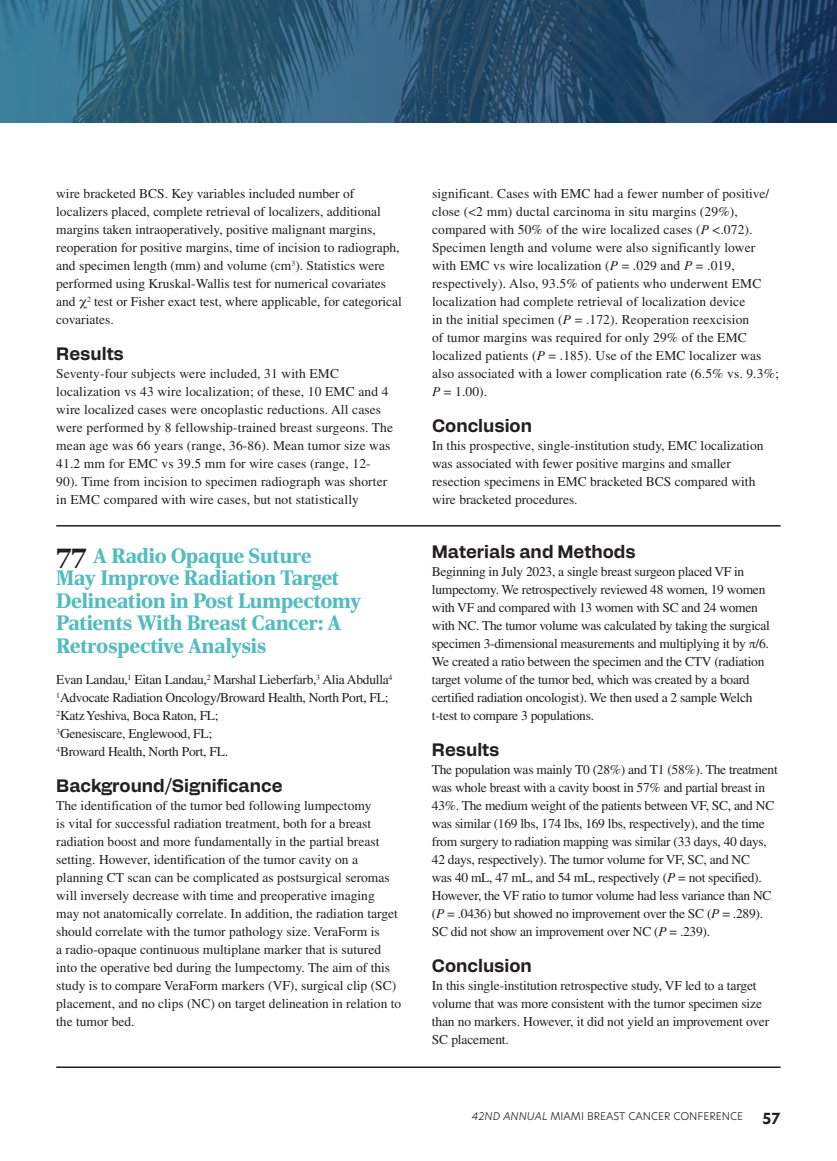
<style>
.page{position:relative;width:837px;height:1161px;background:#fff}
.page>*{position:absolute;margin:0;border:0;box-sizing:border-box;transform-origin:0 0}
.t1{font:900 21px/22.5px "Rocky";color:#52bcbe}
.Subhead{font:700 18px "Alfabet";color:#231f20}
.t2{font:700 15px "New Hero";color:#231f20}
.Text_No_Indent{font:13.5px/18px "Times LT Std";color:#231f20}
.Text_No_Indent-2{font:13.5px/18px "Times LT Std";letter-spacing:-.02em;color:#231f20}
.Author{font:13.5px "Times LT Std";letter-spacing:-.02em;color:#231f20}
.t3{font:300 10.5px "New Hero";color:#231f20}
.s1{font-family:"Times LT Std Phonetic"}
.s2{font-family:"Georgia";font-weight:700;font-size:27px;color:#231f20}
.s3{font-style:italic}
</style>
<div class="page">
<svg style="left:0;top:0;width:837px;height:123px;background:#2b5775"></svg>
<hr style="left:56px;top:525px;width:725px;height:2px;background:#231f20">
<hr style="left:56px;top:1066px;width:725px;height:2px;background:#231f20">
<p class="Text_No_Indent" style="left:56px;top:184px;width:347px">wire bracketed BCS. Key variables included number of localizers placed, complete retrieval of localizers, additional margins taken intraoperatively, positive malignant margins, reoperation for positive margins, time of incision to radiograph, and specimen length (mm) and volume (cm<sup>3</sup>). Statistics were performed using Kruskal-Wallis test for numerical covariates and <span class="s1">χ</span><sup>2</sup> test or Fisher exact test, where applicable, for categorical covariates.</p>
<p class="Subhead" style="left:56px;top:340px;width:69px">Results</p>
<p class="Text_No_Indent" style="left:56px;top:364px;width:338px">Seventy-four subjects were included, 31 with EMC localization vs 43 wire localization; of these, 10 EMC and 4 wire localized cases were oncoplastic reductions. All cases were performed by 8 fellowship-trained breast surgeons. The mean age was 66 years (range, 36-86). Mean tumor size was 41.2 mm for EMC vs 39.5 mm for wire cases (range, 12- 90). Time from incision to specimen radiograph was shorter in EMC compared with wire cases, but not statistically</p>
<p class="t1" style="left:56px;top:544px;width:306px"><span class="s2">77</span> A Radio Opaque Suture<br>May Improve Radiation Target<br>Delineation in Post Lumpectomy<br>Patients With Breast Cancer: A<br>Retrospective Analysis</p>
<p class="Author" style="left:56px;top:672px;width:338px">Evan Landau,<sup>1</sup> Eitan Landau,<sup>2</sup> Marshal Lieberfarb,<sup>3</sup> Alia Abdulla<sup>4</sup></p>
<p class="Author" style="left:56px;top:690px;width:334px"><sup>1</sup>Advocate Radiation Oncology/Broward Health, North Port, FL;</p>
<p class="Author" style="left:56px;top:708px;width:164px"><sup>2</sup>Katz Yeshiva, Boca Raton, FL;</p>
<p class="Author" style="left:56px;top:726px;width:158px"><sup>3</sup>Genesiscare, Englewood, FL;</p>
<p class="Author" style="left:56px;top:744px;width:173px"><sup>4</sup>Broward Health, North Port, FL.</p>
<p class="Subhead" style="left:56px;top:772px;width:228px">Background/Significance</p>
<p class="Text_No_Indent" style="left:56px;top:796px;width:347px">The identification of the tumor bed following lumpectomy<br>is vital for successful radiation treatment, both for a breast radiation boost and more fundamentally in the partial breast setting. However, identification of the tumor cavity on a planning CT scan can be complicated as postsurgical seromas will inversely decrease with time and preoperative imaging may not anatomically correlate. In addition, the radiation target should correlate with the tumor pathology size. VeraForm is<br>a radio-opaque continuous multiplane marker that is sutured into the operative bed during the lumpectomy. The aim of this study is to compare VeraForm markers (VF), surgical clip (SC) placement, and no clips (NC) on target delineation in relation to the tumor bed.</p>
<p class="Text_No_Indent" style="left:432px;top:184px;width:348px">significant. Cases with EMC had a fewer number of positive/ close (&lt;2 mm) ductal carcinoma in situ margins (29%), compared with 50% of the wire localized cases (<span class="s3">P</span> &lt;.072).<br>Specimen length and volume were also significantly lower with EMC vs wire localization (<span class="s3">P</span> = .029 and <span class="s3">P</span> = .019, respectively). Also, 93.5% of patients who underwent EMC localization had complete retrieval of localization device<br>in the initial specimen (<span class="s3">P</span> = .172). Reoperation reexcision<br>of tumor margins was required for only 29% of the EMC localized patients (<span class="s3">P</span> = .185). Use of the EMC localizer was also associated with a lower complication rate (6.5% vs. 9.3%; <span class="s3">P</span> = 1.00).</p>
<p class="Subhead" style="left:432px;top:412px;width:102px">Conclusion</p>
<p class="Text_No_Indent" style="left:432px;top:436px;width:333px">In this prospective, single-institution study, EMC localization was associated with fewer positive margins and smaller resection specimens in EMC bracketed BCS compared with wire bracketed procedures.</p>
<p class="Subhead" style="left:432px;top:538px;width:205px">Materials and Methods</p>
<p class="Text_No_Indent-2" style="left:432px;top:562px;width:340px">Beginning in July 2023, a single breast surgeon placed VF in lumpectomy. We retrospectively reviewed 48 women, 19 women with VF and compared with 13 women with SC and 24 women with NC. The tumor volume was calculated by taking the surgical specimen 3-dimensional measurements and multiplying it by π/6.<br>We created a ratio between the specimen and the CTV (radiation target volume of the tumor bed, which was created by a board certified radiation oncologist). We then used a 2 sample Welch t-test to compare 3 populations.</p>
<p class="Subhead" style="left:432px;top:736px;width:69px">Results</p>
<p class="Text_No_Indent-2" style="left:432px;top:760px;width:347px">The population was mainly T0 (28%) and T1 (58%). The treatment was whole breast with a cavity boost in 57% and partial breast in 43%. The medium weight of the patients between VF, SC, and NC was similar (169 lbs, 174 lbs, 169 lbs, respectively), and the time from surgery to radiation mapping was similar (33 days, 40 days, 42 days, respectively). The tumor volume for VF, SC, and NC<br>was 40 mL, 47 mL, and 54 mL, respectively (<span class="s3">P</span> = not specified).<br>However, the VF ratio to tumor volume had less variance than NC (<span class="s3">P</span> = .0436) but showed no improvement over the SC (<span class="s3">P</span> = .289).<br>SC did not show an improvement over NC (<span class="s3">P</span> = .239).</p>
<p class="Subhead" style="left:432px;top:952px;width:102px">Conclusion</p>
<p class="Text_No_Indent" style="left:432px;top:976px;width:339px">In this single-institution retrospective study, VF led to a target volume that was more consistent with the tumor specimen size than no markers. However, it did not yield an improvement over SC placement.</p>
<p class="t3" style="left:472px;top:1109px;width:273px"><span class="s3">42ND ANNUAL</span> MIAMI BREAST CANCER CONFERENCE</p>
<p class="t2" style="left:763px;top:1108px;width:19px">57</p>
</div>
